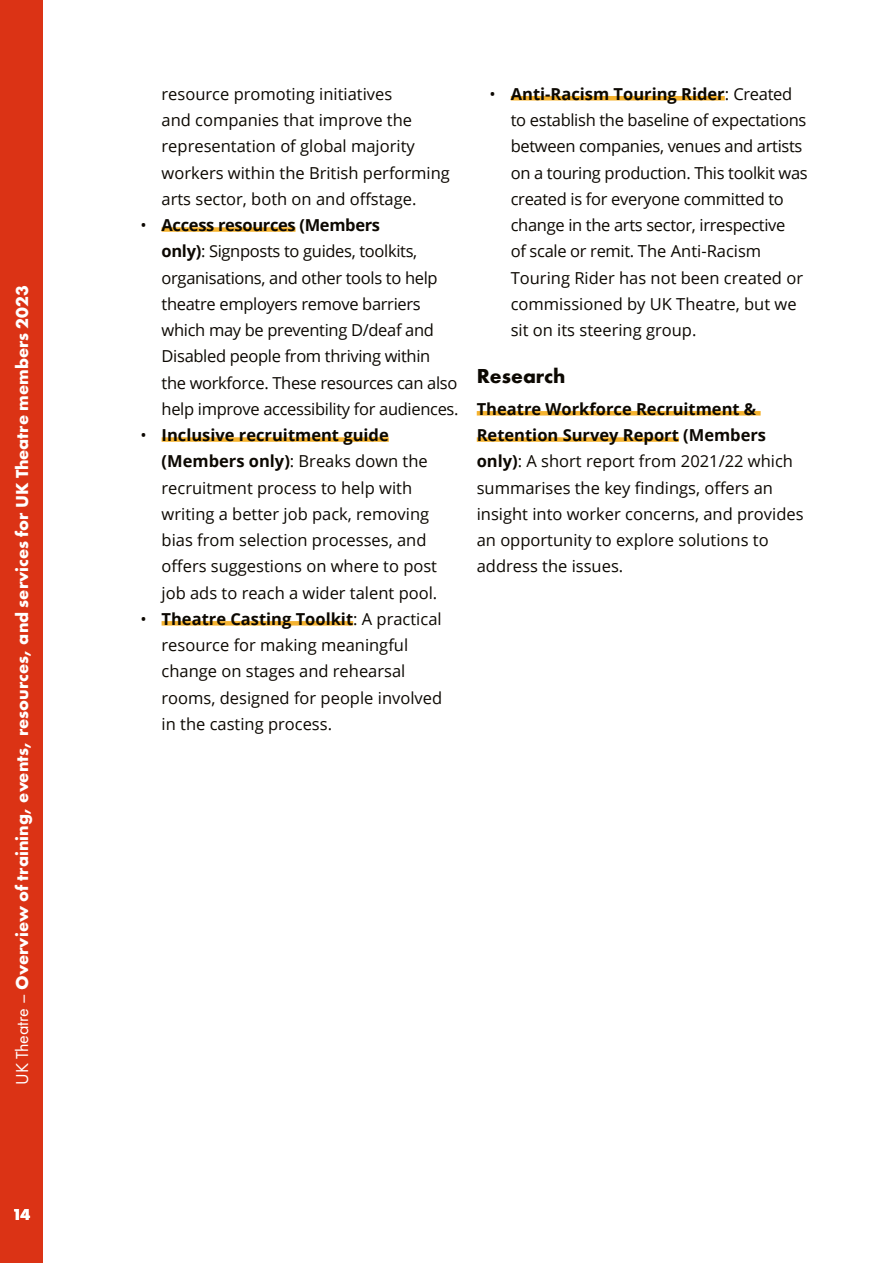
<style>
.page{position:relative;width:893px;height:1263px;background:#fff}
.page>*{position:absolute;margin:0;border:0;box-sizing:border-box;transform-origin:0 0}
.t1{font:700 21px "Futura PT";color:#0c0802}
.t2{font:700 18px "Futura PT";color:#fff}
.t3{font:16.5px/26.2px "Open Sans";color:#0c0802}
.t4{font:16.5px/26.2px "Open Sans";letter-spacing:-.02em;color:#0c0802}
.t5{font:700 16.5px "Futura PT";color:#fff}
.s1{font-weight:400}
.s2{font-weight:700}
</style>
<div class="page">
<div style="left:0;top:0;width:43px;height:1263px;background:#db3315"></div>
<div style="left:162px;top:227px;width:134px;height:5px;background:#f5b330"></div>
<div style="left:162px;top:437px;width:227px;height:5px;background:#f5b330"></div>
<div style="left:162px;top:621px;width:191px;height:5px;background:#f5b330"></div>
<div style="left:511px;top:96px;width:214px;height:5px;background:#f5b330"></div>
<div style="left:477px;top:411px;width:284px;height:5px;background:#f5b330"></div>
<div style="left:477px;top:437px;width:202px;height:5px;background:#f5b330"></div>
<p class="t2" style="left:11px;top:1085px;width:801px;rotate:-90deg"><span class="s1">UK Theatre –</span> Overview of training, events, resources, and services for UK Theatre members 2023</p>
<p class="t5" style="left:12px;top:1204px;width:19px">14</p>
<p class="t3" style="left:162px;top:80px;width:290px">resource promoting initiatives<br>and companies that improve the representation of global majority workers within the British performing arts sector, both on and offstage.</p>
<p class="t4" style="left:162px;top:211px;width:298px;text-indent:-21px">• <span class="s2">Access resources (Members<br>only)</span>: Signposts to guides, toolkits, organisations, and other tools to help theatre employers remove barriers which may be preventing D/deaf and Disabled people from thriving within the workforce. These resources can also help improve accessibility for audiences.</p>
<p class="t3" style="left:162px;top:421px;width:277px;text-indent:-21px">• <span class="s2">Inclusive recruitment guide (Members only)</span>: Breaks down the recruitment process to help with writing a better job pack, removing bias from selection processes, and offers suggestions on where to post job ads to reach a wider talent pool.</p>
<p class="t3" style="left:162px;top:605px;width:282px;text-indent:-21px">• <span class="s2">Theatre Casting Toolkit</span>: A practical resource for making meaningful change on stages and rehearsal rooms, designed for people involved in the casting process.</p>
<p class="t4" style="left:511px;top:80px;width:298px;text-indent:-21px">• <span class="s2">Anti-Racism Touring Rider</span>: Created to establish the baseline of expectations between companies, venues and artists on a touring production. This toolkit was created is for everyone committed to change in the arts sector, irrespective<br>of scale or remit. The Anti-Racism Touring Rider has not been created or commissioned by UK Theatre, but we sit on its steering group.</p>
<p class="t1" style="left:477px;top:363px;width:90px">Research</p>
<p class="t3" style="left:477px;top:395px;width:328px"><span class="s2">Theatre Workforce Recruitment &amp; Retention Survey Report (Members only)</span>: A short report from 2021/22 which summarises the key findings, offers an insight into worker concerns, and provides an opportunity to explore solutions to address the issues.</p>
</div>
